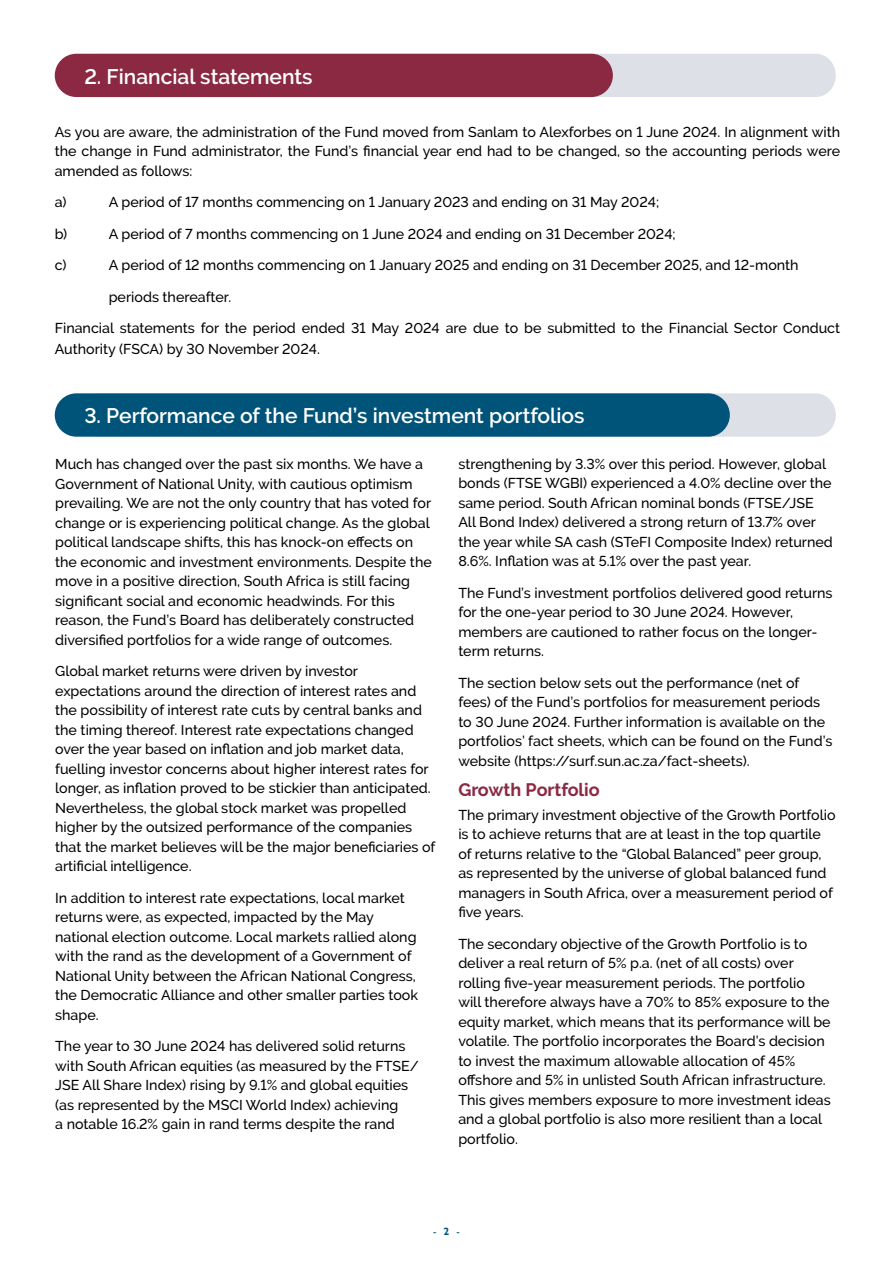
<style>
.page{position:relative;width:893px;height:1263px;background:#fff}
.page>*{position:absolute;margin:0;border:0;box-sizing:border-box;transform-origin:0 0}
.t1{font:600 21px "Raleway";color:#fff}
.t2{font:700 18px "Raleway";color:#8b2942}
.t3{font:500 14.25px/19.5px "Raleway";color:#000}
.t4{font:10.5px "Gill Sans";color:#005379}
.s1{font-weight:700}
</style>
<div class="page">
<div style="left:80px;top:54px;width:756px;height:43px;background:#dee0e8;border-radius:21px"></div>
<div style="left:55px;top:54px;width:558px;height:43px;background:#8b2942;border-radius:22px"></div>
<div style="left:80px;top:393px;width:756px;height:44px;background:#dee0e8;border-radius:21px"></div>
<div style="left:55px;top:393px;width:675px;height:44px;background:#005379;border-radius:22px"></div>
<h1 class="t1" style="left:84px;top:65px;width:230px">2. Financial statements</h1>
<p class="t3" style="left:55px;top:122px;width:787px;text-align:justify">As you are aware, the administration of the Fund moved from Sanlam to Alexforbes on 1 June 2024. In alignment with the change in Fund administrator, the Fund’s financial year end had to be changed, so the accounting periods were amended as follows:</p>
<p class="t3" style="left:55px;top:193px;width:13px">a)</p>
<p class="t3" style="left:109px;top:193px;width:552px">A period of 17 months commencing on 1 January 2023 and ending on 31 May 2024;</p>
<p class="t3" style="left:55px;top:224px;width:14px">b)</p>
<p class="t3" style="left:109px;top:224px;width:568px">A period of 7 months commencing on 1 June 2024 and ending on 31 December 2024;</p>
<p class="t3" style="left:55px;top:256px;width:13px">c)</p>
<p class="t3" style="left:109px;top:256px;width:691px">A period of 12 months commencing on 1 January 2025 and ending on 31 December 2025, and 12-month</p>
<p class="t3" style="left:109px;top:287px;width:124px">periods thereafter.</p>
<p class="t3" style="left:55px;top:318px;width:787px;line-height:21px">Financial statements for the period ended 31 May 2024 are due to be submitted to the Financial Sector Conduct<br>Authority (FSCA) by 30 November 2024.</p>
<h1 class="t1" style="left:84px;top:404px;width:502px">3. Performance of the Fund’s investment portfolios</h1>
<p class="t3" style="left:55px;top:454px;width:378px">Much has changed over the past six months. We have a Government of National Unity, with cautious optimism prevailing. We are not the only country that has voted for change or is experiencing political change. As the global political landscape shifts, this has knock-on effects on the economic and investment environments. Despite the move in a positive direction, South Africa is still facing significant social and economic headwinds. For this reason, the Fund’s Board has deliberately constructed diversified portfolios for a wide range of outcomes.</p>
<p class="t3" style="left:55px;top:661px;width:382px">Global market returns were driven by investor expectations around the direction of interest rates and the possibility of interest rate cuts by central banks and the timing thereof. Interest rate expectations changed over the year based on inflation and job market data, fuelling investor concerns about higher interest rates for longer, as inflation proved to be stickier than anticipated.<br>Nevertheless, the global stock market was propelled higher by the outsized performance of the companies that the market believes will be the major beneficiaries of artificial intelligence.</p>
<p class="t3" style="left:55px;top:888px;width:364px">In addition to interest rate expectations, local market returns were, as expected, impacted by the May national election outcome. Local markets rallied along with the rand as the development of a Government of National Unity between the African National Congress, the Democratic Alliance and other smaller parties took shape.</p>
<p class="t3" style="left:55px;top:1036px;width:365px">The year to 30 June 2024 has delivered solid returns with South African equities (as measured by the FTSE/ JSE All Share Index) rising by 9.1% and global equities (as represented by the MSCI World Index) achieving<br>a notable 16.2% gain in rand terms despite the rand</p>
<p class="t3" style="left:458px;top:454px;width:376px">strengthening by 3.3% over this period. However, global bonds (FTSE WGBI) experienced a 4.0% decline over the same period. South African nominal bonds (FTSE/JSE All Bond Index) delivered a strong return of 13.7% over the year while SA cash (STeFI Composite Index) returned 8.6%. Inflation was at 5.1% over the past year.</p>
<p class="t3" style="left:458px;top:583px;width:376px">The Fund’s investment portfolios delivered good returns for the one-year period to 30 June 2024. However, members are cautioned to rather focus on the longer&shy;term returns.</p>
<p class="t3" style="left:458px;top:673px;width:376px">The section below sets out the performance (net of fees) of the Fund’s portfolios for measurement periods to 30 June 2024. Further information is available on the portfolios’ fact sheets, which can be found on the Fund’s website (https://surf.sun.ac.za/fact-sheets).</p>
<p class="t2" style="left:458px;top:780px;width:143px">Growth Portfolio</p>
<p class="t3" style="left:458px;top:805px;width:379px">The primary investment objective of the Growth Portfolio is to achieve returns that are at least in the top quartile of returns relative to the “Global Balanced” peer group, as represented by the universe of global balanced fund managers in South Africa, over a measurement period of five years.</p>
<p class="t3" style="left:458px;top:934px;width:374px">The secondary objective of the Growth Portfolio is to deliver a real return of 5% p.a. (net of all costs) over rolling five-year measurement periods. The portfolio will therefore always have a 70% to 85% exposure to the equity market, which means that its performance will be volatile. The portfolio incorporates the Board’s decision to invest the maximum allowable allocation of 45% offshore and 5% in unlisted South African infrastructure.<br>This gives members exposure to more investment ideas and a global portfolio is also more resilient than a local portfolio.</p>
<p class="t4" style="left:433px;top:1225px;width:28px">- <span class="s1">2</span> -</p>
</div>
